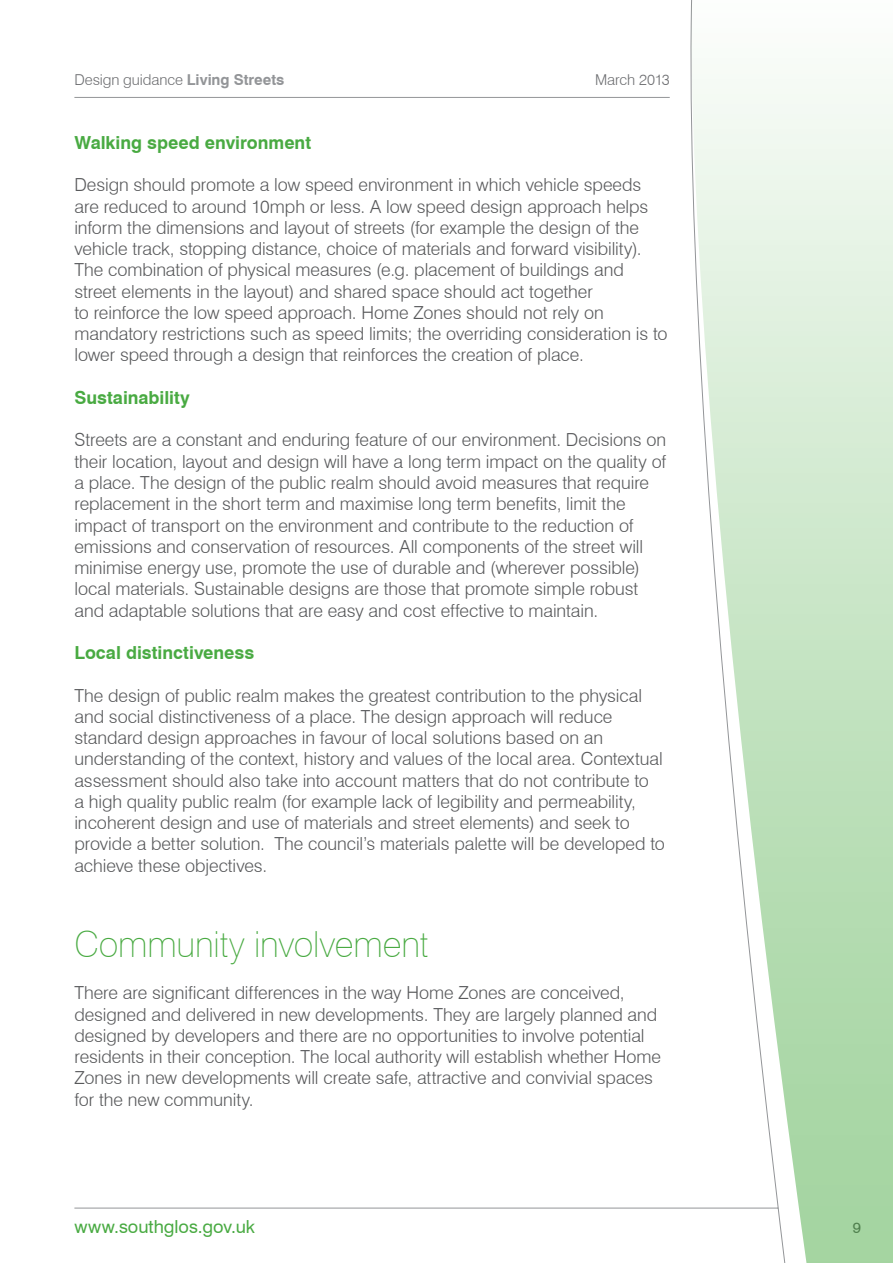
<style>
.page{position:relative;width:893px;height:1263px;background:#fff}
.page>*{position:absolute;margin:0;border:0;box-sizing:border-box;transform-origin:0 0}
.t1{font:100 36px "Swiss 721 BT";letter-spacing:-.005em;color:#49aa42}
.t2{font:300 18px/21.3px "Swiss 721 BT";letter-spacing:-.005em;color:#58595b}
.t3{font:700 18px "Swiss 721 BT";color:#49aa42}
.t4{font:18px "Swiss 721 BT";color:#49aa42}
.t5{font:300 15px "Swiss 721 BT";letter-spacing:-.005em;color:#6d6e71}
.t6{font:15px "Swiss 721 BT";color:#58595b}
.s1{font-weight:700;color:#939598}
</style>
<div class="page">
<hr style="left:74px;top:1208px;width:704px;height:1px;background:#939598">
<hr style="left:74px;top:97px;width:596px;height:1px;background:#939598">
<svg style="left:691px;top:0;width:202px;height:1263px"></svg>
<p class="t5" style="left:74px;top:71px;width:211px">Design guidance <span class="s1">Living Streets</span></p>
<p class="t5" style="left:595px;top:71px;width:76px">March 2013</p>
<p class="t3" style="left:74px;top:131px;width:238px">Walking speed environment</p>
<p class="t2" style="left:74px;top:174px;width:595px">Design should promote a low speed environment in which vehicle speeds are reduced to around 10mph or less. A low speed design approach helps inform the dimensions and layout of streets (for example the design of the vehicle track, stopping distance, choice of materials and forward visibility).<br>The combination of physical measures (e.g. placement of buildings and street elements in the layout) and shared space should act together<br>to reinforce the low speed approach. Home Zones should not rely on mandatory restrictions such as speed limits; the overriding consideration is to lower speed through a design that reinforces the creation of place.</p>
<p class="t3" style="left:74px;top:387px;width:117px">Sustainability</p>
<p class="t2" style="left:74px;top:429px;width:593px">Streets are a constant and enduring feature of our environment. Decisions on their location, layout and design will have a long term impact on the quality of a place. The design of the public realm should avoid measures that require replacement in the short term and maximise long term benefits, limit the impact of transport on the environment and contribute to the reduction of emissions and conservation of resources. All components of the street will minimise energy use, promote the use of durable and (wherever possible) local materials. Sustainable designs are those that promote simple robust and adaptable solutions that are easy and cost effective to maintain.</p>
<p class="t3" style="left:74px;top:642px;width:181px">Local distinctiveness</p>
<p class="t2" style="left:74px;top:684px;width:592px">The design of public realm makes the greatest contribution to the physical and social distinctiveness of a place. The design approach will reduce standard design approaches in favour of local solutions based on an understanding of the context, history and values of the local area. Contextual assessment should also take into account matters that do not contribute to<br>a high quality public realm (for example lack of legibility and permeability, incoherent design and use of materials and street elements) and seek to provide a better solution. The council’s materials palette will be developed to achieve these objectives.</p>
<h1 class="t1" style="left:74px;top:922px;width:355px">Community involvement</h1>
<p class="t2" style="left:74px;top:982px;width:588px">There are significant differences in the way Home Zones are conceived, designed and delivered in new developments. They are largely planned and designed by developers and there are no opportunities to involve potential residents in their conception. The local authority will establish whether Home Zones in new developments will create safe, attractive and convivial spaces for the new community.</p>
<p class="t4" style="left:74px;top:1216px;width:182px">www.southglos.gov.uk</p>
<p class="t6" style="left:853px;top:1219px;width:10px">9</p>
</div>
